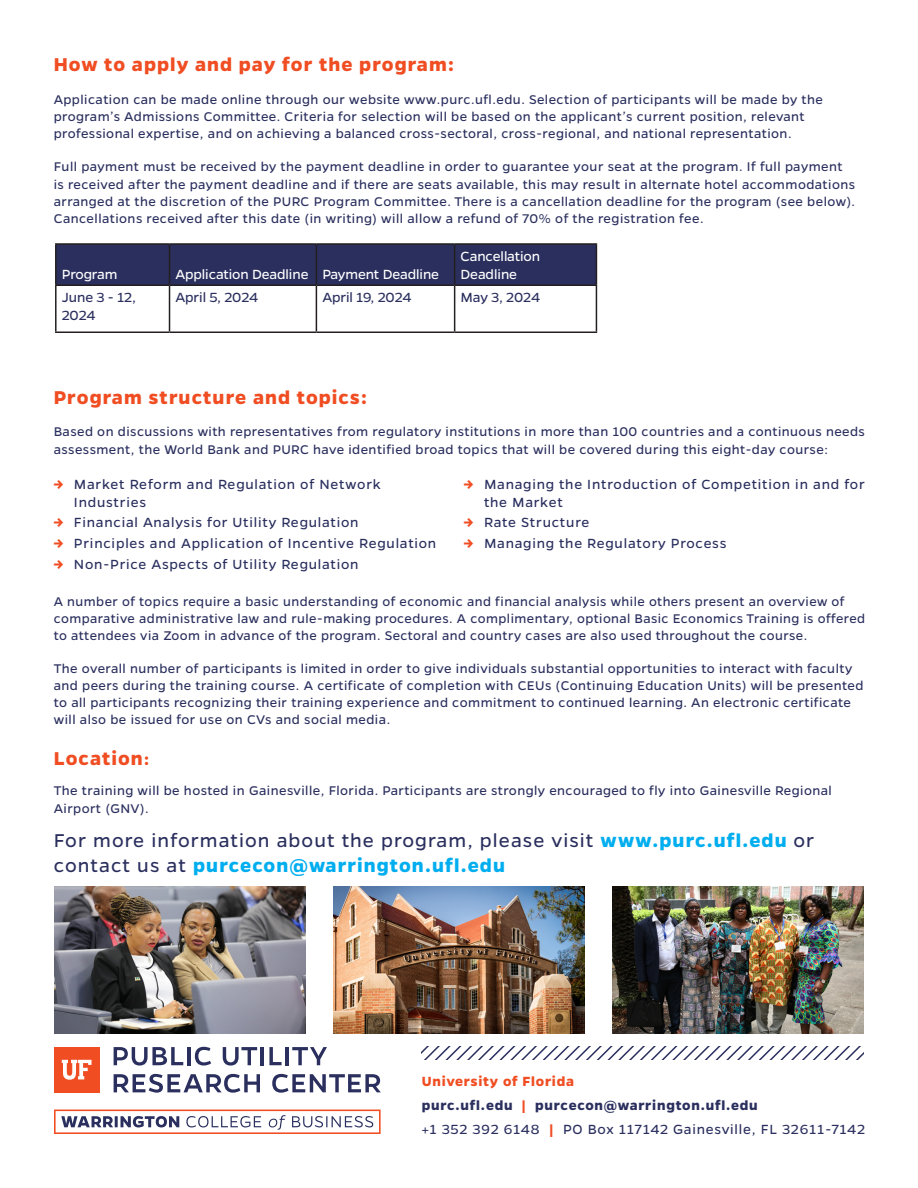
<style>
.page{position:relative;width:918px;height:1188px;background:#fff}
.page>*{position:absolute;margin:0;border:0;box-sizing:border-box;transform-origin:0 0}
.NEW_-_Body_Copy{font:21px/25.2px "Gentona";letter-spacing:.05em;color:#2a2f5e}
.NEW_-_Subhead{font:700 21px "Gentona";letter-spacing:.05em;color:#f04d22}
.NEW_-_Body_Copy-2{font:700 21px "Gentona";letter-spacing:.05em;color:#f04d22}
.NEW_-_Third_Headline{font:700 21px "Gentona";letter-spacing:.05em;color:#f04d22}
.t1{font:15px/18px "Gentona";letter-spacing:.05em;color:#2a2f5e}
.t2{font:15px/18px "Gentona";letter-spacing:-.01em;color:#fff}
.t3{font:700 15px "Gentona";letter-spacing:.05em;color:#2a2f5e}
.t4{font:15px "Gentona";letter-spacing:-.005em;color:#2a2f5e}
.t5{font:700 15px "Gentona";letter-spacing:.05em;color:#f04d22}
.t6{font:15px/18px "Gentona";color:#2a2f5e}
.NEW_-_Body_Copy-3{font:14.25px/17.1px "Gentona";letter-spacing:.03em;color:#2a2f5e}
.s1{font-weight:700;color:#f04d22}
.s2{font-size:18px}
.s3{font-weight:700;color:#00aeef}
.s4{color:#f04d22}
</style>
<div class="page">
<svg style="left:54px;top:1110px;width:327px;height:24px"></svg>
<svg style="left:114px;top:1047px;width:69px;height:19px"></svg>
<hr style="left:187px;top:1047px;width:4px;height:18px;background:#2a2f5e">
<svg style="left:195px;top:1047px;width:16px;height:19px"></svg>
<svg style="left:223px;top:1047px;width:34px;height:19px"></svg>
<hr style="left:260px;top:1047px;width:4px;height:18px;background:#2a2f5e">
<svg style="left:269px;top:1047px;width:13px;height:18px"></svg>
<hr style="left:285px;top:1047px;width:4px;height:18px;background:#2a2f5e">
<svg style="left:292px;top:1047px;width:35px;height:18px"></svg>
<svg style="left:114px;top:1074px;width:146px;height:19px"></svg>
<svg style="left:272px;top:1074px;width:109px;height:19px"></svg>
<div style="left:54px;top:1047px;width:45px;height:45px;background:#f04d22"></div>
<svg style="left:62px;top:1060px;width:30px;height:20px"></svg>
<img style="left:54px;top:886px;width:252px;height:147px">
<img style="left:612px;top:886px;width:252px;height:147px">
<img style="left:333px;top:886px;width:252px;height:147px">
<svg style="left:422px;top:1047px;width:442px;height:12px"></svg>
<div style="left:57px;top:245px;width:539px;height:39px;background:#2a2f5e"></div>
<hr style="left:55px;top:243px;width:115px;height:2px;background:#231f20">
<hr style="left:55px;top:245px;width:2px;height:39px;background:#231f20">
<hr style="left:170px;top:243px;width:146px;height:2px;background:#231f20">
<hr style="left:169px;top:245px;width:1px;height:39px;background:#231f20">
<hr style="left:316px;top:243px;width:139px;height:2px;background:#231f20">
<hr style="left:316px;top:245px;width:1px;height:39px;background:#231f20">
<hr style="left:455px;top:243px;width:142px;height:2px;background:#231f20">
<hr style="left:454px;top:245px;width:1px;height:39px;background:#231f20">
<hr style="left:596px;top:245px;width:1px;height:39px;background:#231f20">
<hr style="left:55px;top:284px;width:115px;height:2px;background:#231f20">
<hr style="left:55px;top:286px;width:2px;height:46px;background:#231f20">
<hr style="left:170px;top:284px;width:146px;height:2px;background:#231f20">
<hr style="left:169px;top:286px;width:1px;height:46px;background:#231f20">
<hr style="left:316px;top:284px;width:139px;height:2px;background:#231f20">
<hr style="left:316px;top:286px;width:1px;height:46px;background:#231f20">
<hr style="left:455px;top:284px;width:142px;height:2px;background:#231f20">
<hr style="left:454px;top:286px;width:1px;height:46px;background:#231f20">
<hr style="left:596px;top:286px;width:1px;height:46px;background:#231f20">
<hr style="left:55px;top:332px;width:115px;height:1px;background:#231f20">
<hr style="left:170px;top:332px;width:146px;height:1px;background:#231f20">
<hr style="left:316px;top:332px;width:139px;height:1px;background:#231f20">
<hr style="left:455px;top:332px;width:142px;height:1px;background:#231f20">
<p class="NEW_-_Subhead" style="left:54px;top:52px;width:402px">How to apply and pay for the program:</p>
<p class="NEW_-_Body_Copy-3" style="left:54px;top:91px;width:771px">Application can be made online through our website www.purc.ufl.edu. Selection of participants will be made by the program’s Admissions Committee. Criteria for selection will be based on the applicant’s current position, relevant professional expertise, and on achieving a balanced cross-sectoral, cross-regional, and national representation.</p>
<p class="NEW_-_Body_Copy-3" style="left:54px;top:158px;width:803px">Full payment must be received by the payment deadline in order to guarantee your seat at the program. If full payment is received after the payment deadline and if there are seats available, this may result in alternate hotel accommodations arranged at the discretion of the PURC Program Committee. There is a cancellation deadline for the program (see below).<br>Cancellations received after this date (in writing) will allow a refund of 70% of the registration fee.</p>
<p class="t2" style="left:62px;top:265px;width:57px">Program</p>
<p class="t2" style="left:176px;top:265px;width:135px">Application Deadline</p>
<p class="t2" style="left:322px;top:265px;width:118px">Payment Deadline</p>
<p class="t2" style="left:461px;top:247px;width:81px">Cancellation<br>Deadline</p>
<p class="t6" style="left:62px;top:289px;width:76px">June 3 - 12,<br>2024</p>
<p class="t4" style="left:176px;top:289px;width:84px">April 5, 2024</p>
<p class="t4" style="left:322px;top:289px;width:90px">April 19, 2024</p>
<p class="t1" style="left:461px;top:289px;width:81px">May 3, 2024</p>
<p class="NEW_-_Body_Copy-2" style="left:54px;top:385px;width:315px">Program structure and topics:</p>
<p class="NEW_-_Body_Copy-3" style="left:54px;top:423px;width:813px;line-height:18px">Based on discussions with representatives from regulatory institutions in more than 100 countries and a continuous needs assessment, the World Bank and PURC have identified broad topics that will be covered during this eight-day course:</p>
<p class="t1" style="left:74px;top:475px;width:308px;text-indent:-20px"><span class="s1">→</span> Market Reform and Regulation of Network<br>Industries</p>
<p class="t1" style="left:54px;top:514px;width:306px"><span class="s1">→</span> Financial Analysis for Utility Regulation</p>
<p class="t1" style="left:54px;top:534px;width:384px"><span class="s1">→</span> Principles and Application of Incentive Regulation</p>
<p class="t1" style="left:54px;top:555px;width:306px"><span class="s1">→</span> Non-Price Aspects of Utility Regulation</p>
<p class="t1" style="left:484px;top:475px;width:382px;text-indent:-20px"><span class="s1">→</span> Managing the Introduction of Competition in and for the Market</p>
<p class="t1" style="left:464px;top:514px;width:127px"><span class="s1">→</span> Rate Structure</p>
<p class="t1" style="left:464px;top:534px;width:264px"><span class="s1">→</span> Managing the Regulatory Process</p>
<p class="NEW_-_Body_Copy-3" style="left:54px;top:593px;width:813px">A number of topics require a basic understanding of economic and financial analysis while others present an overview of comparative administrative law and rule-making procedures. A complimentary, optional Basic Economics Training is offered to attendees via Zoom in advance of the program. Sectoral and country cases are also used throughout the course.</p>
<p class="NEW_-_Body_Copy-3" style="left:54px;top:660px;width:811px">The overall number of participants is limited in order to give individuals substantial opportunities to interact with faculty and peers during the training course. A certificate of completion with CEUs (Continuing Education Units) will be presented to all participants recognizing their training experience and commitment to continued learning. An electronic certificate will also be issued for use on CVs and social media.</p>
<p class="NEW_-_Third_Headline" style="left:54px;top:746px;width:97px">Location<span class="s2">:</span></p>
<p class="NEW_-_Body_Copy-3" style="left:54px;top:782px;width:780px">The training will be hosted in Gainesville, Florida. Participants are strongly encouraged to fly into Gainesville Regional<br>Airport (GNV).</p>
<p class="NEW_-_Body_Copy" style="left:54px;top:828px;width:762px">For more information about the program, please visit <span class="s3">www.purc.ufl.edu</span> or contact us at <span class="s3">purcecon@warrington.ufl.edu</span></p>
<p class="t5" style="left:422px;top:1073px;width:154px">University of Florida</p>
<p class="t3" style="left:422px;top:1097px;width:338px">purc.ufl.edu <span class="s4">|</span> purcecon@warrington.ufl.edu</p>
<p class="t1" style="left:422px;top:1120px;width:445px">+1 352 392 6148 <span class="s1">|</span> PO Box 117142 Gainesville, FL 32611-7142</p>
</div>
